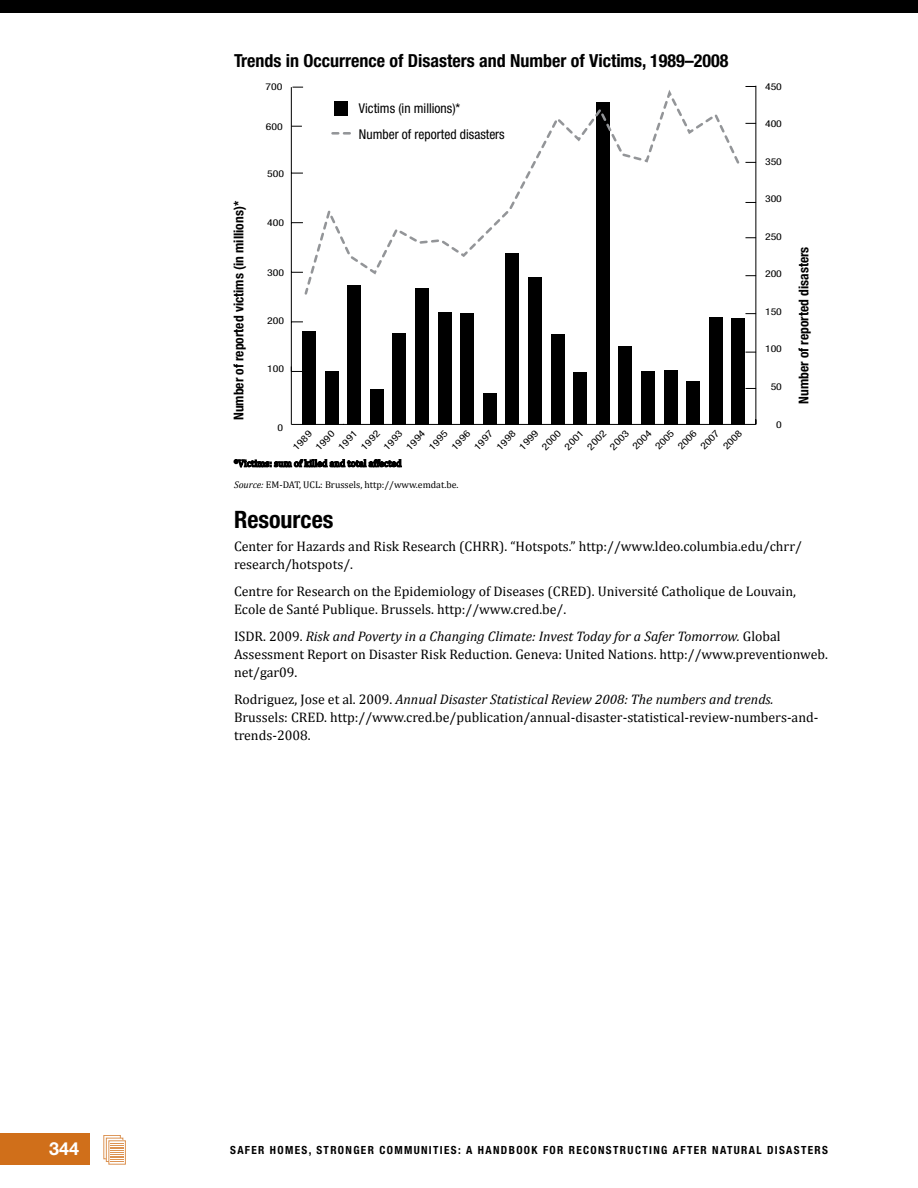
<style>
.page{position:relative;width:918px;height:1188px;background:#fff}
.page>*{position:absolute;margin:0;border:0;box-sizing:border-box;transform-origin:0 0}
.t1{font:700 condensed 24px "Helvetica Neue LT Std";color:#000}
.t2{font:700 condensed 18px "Helvetica Neue LT Std";color:#000}
.t3{font:700 18px "Helvetica Neue LT Std";color:#fff}
.t4{font:13.8px/18px "Cambria";color:#000}
.t5{font:700 condensed 13.5px "Helvetica Neue LT Std";color:#000}
.t6{font:condensed 13.5px/25.7px "Helvetica Neue LT Std";color:#000}
.t7{font:700 condensed 11.25px "Helvetica Neue LT Std";letter-spacing:.12em;color:#000}
.t8{font:9.75px "Cambria";color:#000}
.t9{font:condensed 9.45px "Helvetica Neue LT Std";color:#000;scale:1.25 1}
.s1{font-style:italic}
</style>
<div class="page">
<div style="left:0;top:0;width:918px;height:13px;background:#000"></div>
<div style="left:0;top:1134px;width:90px;height:31px;background:#d06f1a"></div>
<svg style="left:105px;top:1137px;width:14px;height:20px"></svg>
<div style="left:103px;top:1135px;width:18px;height:24px;border:1px solid #dc9353"></div>
<svg style="left:106px;top:1138px;width:17px;height:24px"></svg>
<svg style="left:110px;top:1142px;width:13px;height:20px"></svg>
<div style="left:108px;top:1140px;width:18px;height:25px;border:1px solid #dc9353"></div>
<svg style="left:111px;top:1143px;width:13px;height:19px"></svg>
<hr style="left:291px;top:424px;width:465px;height:1px;background:#000">
<hr style="left:756px;top:86px;width:1px;height:338px;background:#000">
<hr style="left:291px;top:87px;width:1px;height:337px;background:#000">
<div style="left:302px;top:331px;width:14px;height:94px;background:#000"></div>
<div style="left:325px;top:371px;width:13px;height:54px;background:#000"></div>
<div style="left:348px;top:285px;width:13px;height:140px;background:#000"></div>
<div style="left:370px;top:390px;width:14px;height:35px;background:#000"></div>
<div style="left:393px;top:334px;width:13px;height:91px;background:#000"></div>
<div style="left:415px;top:288px;width:14px;height:137px;background:#000"></div>
<div style="left:438px;top:312px;width:13px;height:113px;background:#000"></div>
<div style="left:461px;top:314px;width:13px;height:111px;background:#000"></div>
<div style="left:483px;top:393px;width:14px;height:32px;background:#000"></div>
<div style="left:506px;top:254px;width:13px;height:171px;background:#000"></div>
<div style="left:528px;top:277px;width:14px;height:148px;background:#000"></div>
<div style="left:551px;top:334px;width:13px;height:91px;background:#000"></div>
<div style="left:573px;top:372px;width:14px;height:53px;background:#000"></div>
<div style="left:596px;top:103px;width:14px;height:322px;background:#000"></div>
<div style="left:619px;top:346px;width:13px;height:79px;background:#000"></div>
<div style="left:641px;top:371px;width:14px;height:54px;background:#000"></div>
<div style="left:664px;top:371px;width:13px;height:54px;background:#000"></div>
<div style="left:686px;top:382px;width:14px;height:43px;background:#000"></div>
<div style="left:709px;top:317px;width:14px;height:108px;background:#000"></div>
<div style="left:732px;top:318px;width:13px;height:107px;background:#000"></div>
<svg style="left:303px;top:87px;width:437px;height:210px"></svg>
<div style="left:334px;top:101px;width:13px;height:15px;background:#000"></div>
<svg style="left:333px;top:132px;width:22px;height:3px"></svg>
<svg style="left:233px;top:459px;width:169px;height:9px"></svg>
<h2 class="t2" style="left:234px;top:50px;width:496px">Trends in Occurrence of Disasters and Number of Victims, 1989–2008</h2>
<p class="t5" style="left:231px;top:420px;width:220px;rotate:-90deg">Number of reported victims (in millions)*</p>
<p class="t9" style="left:266px;top:81px;width:15px">700</p>
<p class="t9" style="left:266px;top:121px;width:15px">600</p>
<p class="t9" style="left:267px;top:168px;width:15px">500</p>
<p class="t9" style="left:267px;top:217px;width:15px">400</p>
<p class="t9" style="left:267px;top:268px;width:15px">300</p>
<p class="t9" style="left:267px;top:316px;width:15px">200</p>
<p class="t9" style="left:267px;top:363px;width:15px">100</p>
<p class="t6" style="left:359px;top:95px;width:147px">Victims (in millions)*<br>Number of reported disasters</p>
<p class="t9" style="left:278px;top:423px;width:6px">0</p>
<p class="t9" style="left:291px;top:445px;width:20px;rotate:-46deg">1989</p>
<p class="t9" style="left:313px;top:444px;width:20px;rotate:-46deg">1990</p>
<p class="t9" style="left:336px;top:444px;width:20px;rotate:-46deg">1991</p>
<p class="t9" style="left:359px;top:444px;width:20px;rotate:-46deg">1992</p>
<p class="t9" style="left:381px;top:444px;width:20px;rotate:-46deg">1993</p>
<p class="t9" style="left:404px;top:444px;width:20px;rotate:-46deg">1994</p>
<p class="t9" style="left:426px;top:444px;width:20px;rotate:-46deg">1995</p>
<p class="t9" style="left:449px;top:444px;width:20px;rotate:-46deg">1996</p>
<p class="t9" style="left:472px;top:444px;width:20px;rotate:-46deg">1997</p>
<p class="t9" style="left:494px;top:444px;width:20px;rotate:-46deg">1998</p>
<p class="t9" style="left:517px;top:444px;width:20px;rotate:-46deg">1999</p>
<p class="t9" style="left:540px;top:444px;width:20px;rotate:-46deg">2000</p>
<p class="t9" style="left:562px;top:444px;width:20px;rotate:-46deg">2001</p>
<p class="t9" style="left:585px;top:444px;width:20px;rotate:-46deg">2002</p>
<p class="t9" style="left:608px;top:444px;width:20px;rotate:-46deg">2003</p>
<p class="t9" style="left:630px;top:444px;width:20px;rotate:-46deg">2004</p>
<p class="t9" style="left:653px;top:444px;width:20px;rotate:-46deg">2005</p>
<p class="t9" style="left:675px;top:444px;width:20px;rotate:-46deg">2006</p>
<p class="t9" style="left:698px;top:444px;width:20px;rotate:-46deg">2007</p>
<p class="t9" style="left:721px;top:444px;width:20px;rotate:-46deg">2008</p>
<p class="t9" style="left:765px;top:81px;width:15px">450</p>
<p class="t9" style="left:765px;top:118px;width:15px">400</p>
<p class="t9" style="left:765px;top:156px;width:15px">350</p>
<p class="t9" style="left:765px;top:193px;width:15px">300</p>
<p class="t9" style="left:765px;top:231px;width:15px">250</p>
<p class="t9" style="left:765px;top:269px;width:15px">200</p>
<p class="t9" style="left:765px;top:306px;width:15px">150</p>
<p class="t9" style="left:765px;top:344px;width:15px">100</p>
<p class="t9" style="left:771px;top:381px;width:11px">50</p>
<p class="t9" style="left:776px;top:419px;width:6px">0</p>
<p class="t5" style="left:795px;top:404px;width:159px;rotate:-90deg">Number of reported disasters</p>
<p class="t8" style="left:234px;top:479px;width:226px"><span class="s1">Source:</span> EM-DAT, UCL: Brussels, http://www.emdat.be.</p>
<h1 class="t1" style="left:234px;top:505px;width:101px">Resources</h1>
<p class="t4" style="left:234px;top:537px;width:569px">Center for Hazards and Risk Research (CHRR). “Hotspots.” http://www.ldeo.columbia.edu/chrr/ research/hotspots/.</p>
<p class="t4" style="left:234px;top:582px;width:564px">Centre for Research on the Epidemiology of Diseases (CRED). Université Catholique de Louvain,<br>Ecole de Santé Publique. Brussels. http://www.cred.be/.</p>
<p class="t4" style="left:234px;top:627px;width:596px">ISDR. 2009. <span class="s1">Risk and Poverty in a Changing Climate: Invest Today for a Safer Tomorrow.</span> Global<br>Assessment Report on Disaster Risk Reduction. Geneva: United Nations. http://www.preventionweb. net/gar09.</p>
<p class="t4" style="left:234px;top:690px;width:586px">Rodriguez, Jose et al. 2009. <span class="s1">Annual Disaster Statistical Review 2008: The numbers and trends.<br></span>Brussels: CRED. http://www.cred.be/publication/annual-disaster-statistical-review-numbers-and&shy;trends-2008.</p>
<h2 class="t3" style="left:49px;top:1137px;width:32px">344</h2>
<p class="t7" style="left:230px;top:1143px;width:599px">SAFER HOMES, STRONGER COMMUNITIES: A HANDBOOK FOR RECONSTRUCTING AFTER NATURAL DISASTERS</p>
</div>
